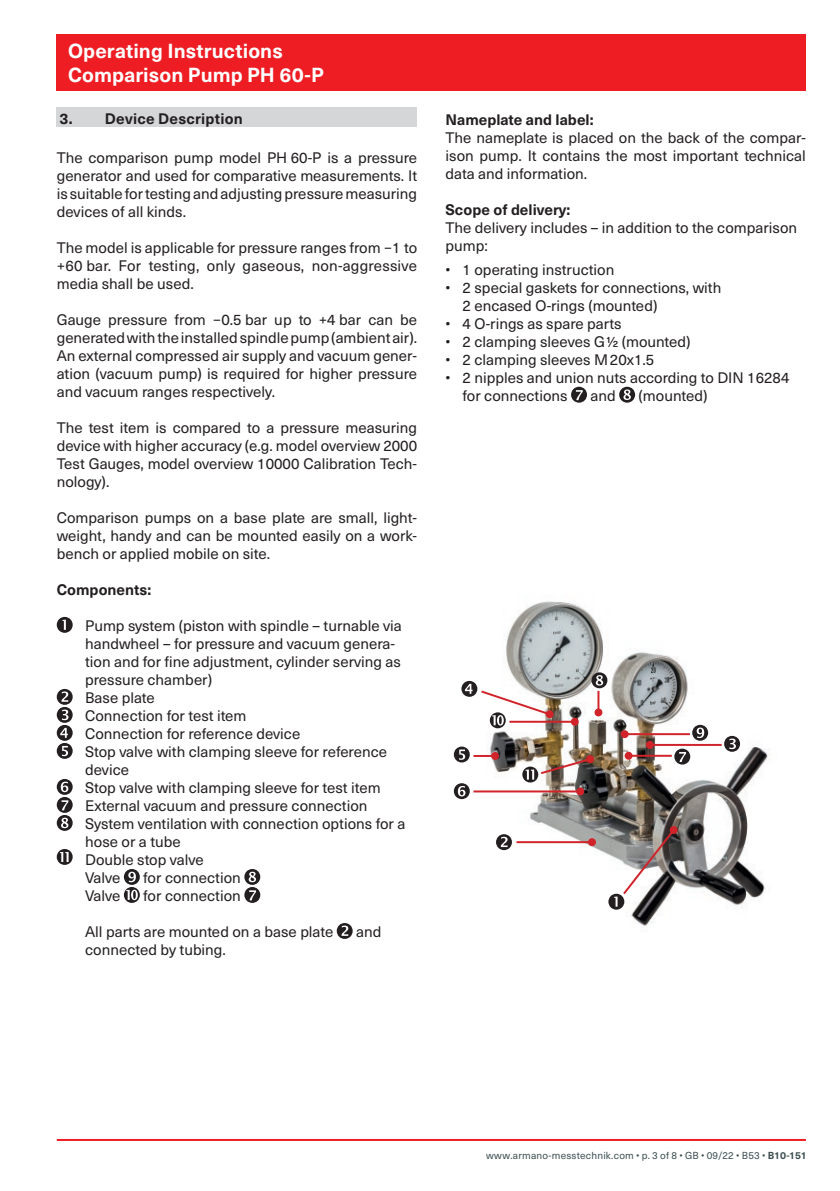
<style>
.page{position:relative;width:840px;height:1191px;background:#fff}
.page>*{position:absolute;margin:0;border:0;box-sizing:border-box;transform-origin:0 0}
.t1{font:700 20px/24px "Neue Haas Unica W1 G";letter-spacing:.005em;color:#fff}
.t2{font:15px/18px "Neue Haas Unica W1 G";color:#231f20;text-align:justify}
.t3{font:700 15px "Neue Haas Unica W1 G";color:#231f20}
.t4{font:10px "Neue Haas Unica W1 G";letter-spacing:.02em;color:#3d4f51}
.s1{font-weight:700}
</style>
<div class="page">
<hr style="left:57px;top:1139px;width:748px;height:2px;background:#ee1d23">
<div style="left:57px;top:34px;width:748px;height:57px;background:#ee1d23"></div>
<div style="left:57px;top:107px;width:360px;height:20px;background:#d5d6d8"></div>
<svg style="left:57px;top:617px;width:16px;height:16px"></svg>
<svg style="left:57px;top:689px;width:16px;height:70px"></svg>
<svg style="left:57px;top:779px;width:16px;height:52px"></svg>
<svg style="left:57px;top:849px;width:16px;height:16px"></svg>
<svg style="left:124px;top:869px;width:16px;height:34px"></svg>
<svg style="left:244px;top:869px;width:16px;height:34px"></svg>
<svg style="left:336px;top:923px;width:16px;height:16px"></svg>
<svg style="left:571px;top:387px;width:15px;height:16px"></svg>
<svg style="left:619px;top:387px;width:15px;height:16px"></svg>
<img style="left:478px;top:601px;width:292px;height:325px">
<svg style="left:608px;top:825px;width:69px;height:84px"></svg>
<svg style="left:723px;top:736px;width:16px;height:16px"></svg>
<svg style="left:453px;top:746px;width:16px;height:16px"></svg>
<svg style="left:674px;top:748px;width:15px;height:16px"></svg>
<hr style="left:473px;top:755px;width:22px;height:2px;background:#d1232a">
<div style="left:491px;top:752px;width:7px;height:8px;background:#d1232a;border-radius:50%"></div>
<hr style="left:628px;top:755px;width:43px;height:2px;background:#d1232a">
<div style="left:624px;top:752px;width:8px;height:7px;background:#d1232a;border-radius:50%"></div>
<hr style="left:649px;top:744px;width:72px;height:2px;background:#d1232a">
<div style="left:645px;top:741px;width:8px;height:8px;background:#d1232a;border-radius:50%"></div>
<svg style="left:453px;top:783px;width:16px;height:16px"></svg>
<hr style="left:473px;top:790px;width:107px;height:2px;background:#d1232a">
<div style="left:576px;top:787px;width:8px;height:8px;background:#d1232a;border-radius:50%"></div>
<svg style="left:591px;top:672px;width:16px;height:16px"></svg>
<hr style="left:597px;top:691px;width:2px;height:21px;background:#d1232a">
<div style="left:594px;top:708px;width:8px;height:8px;background:#d1232a;border-radius:50%"></div>
<svg style="left:461px;top:681px;width:92px;height:47px"></svg>
<hr style="left:509px;top:721px;width:65px;height:1px;background:#d1232a">
<div style="left:570px;top:718px;width:8px;height:7px;background:#d1232a;border-radius:50%"></div>
<svg style="left:691px;top:725px;width:16px;height:15px"></svg>
<hr style="left:624px;top:733px;width:65px;height:2px;background:#d1232a">
<div style="left:620px;top:730px;width:8px;height:8px;background:#d1232a;border-radius:50%"></div>
<svg style="left:495px;top:834px;width:16px;height:16px"></svg>
<hr style="left:516px;top:841px;width:75px;height:2px;background:#d1232a">
<div style="left:587px;top:838px;width:8px;height:8px;background:#d1232a;border-radius:50%"></div>
<svg style="left:522px;top:754px;width:72px;height:28px"></svg>
<h1 class="t1" style="left:68px;top:38px;width:257px">Operating Instructions<br>Comparison Pump PH 60-P</h1>
<p class="t3" style="left:60px;top:107px;width:185px">3. Device Description</p>
<p class="t2" style="left:57px;top:147px;width:362px">The comparison pump model PH 60-P is a pressure generator and used for comparative measurements. It is suitable for testing and adjusting pressure measuring devices of all kinds.</p>
<p class="t2" style="left:57px;top:237px;width:362px">The model is applicable for pressure ranges from −1 to +60 bar. For testing, only gaseous, non-aggressive media shall be used.</p>
<p class="t2" style="left:57px;top:309px;width:362px">Gauge pressure from −0.5 bar up to +4 bar can be generated with the installed spindle pump (ambient air).<br>An external compressed air supply and vacuum gener&shy;ation (vacuum pump) is required for higher pressure and vacuum ranges respectively.</p>
<p class="t2" style="left:57px;top:417px;width:362px">The test item is compared to a pressure measuring device with higher accuracy (e.g. model overview 2000<br>Test Gauges, model overview 10000 Calibration Tech&shy;nology).</p>
<p class="t2" style="left:57px;top:507px;width:362px">Comparison pumps on a base plate are small, light&shy;weight, handy and can be mounted easily on a work&shy;bench or applied mobile on site.</p>
<p class="t3" style="left:57px;top:578px;width:96px">Components:</p>
<p class="t2" style="left:85px;top:615px;width:321px;text-align:left">Pump system (piston with spindle – turnable via handwheel – for pressure and vacuum genera&shy;tion and for fine adjustment, cylinder serving as pressure chamber)<br>Base plate<br>Connection for test item<br>Connection for reference device<br>Stop valve with clamping sleeve for reference device<br>Stop valve with clamping sleeve for test item<br>External vacuum and pressure connection<br>System ventilation with connection options for a hose or a tube<br>Double stop valve<br>Valve</p>
<p class="t2" style="left:143px;top:867px;width:99px">for connection</p>
<p class="t2" style="left:85px;top:885px;width:37px">Valve</p>
<p class="t2" style="left:143px;top:885px;width:99px">for connection</p>
<p class="t2" style="left:85px;top:921px;width:249px">All parts are mounted on a base plate</p>
<p class="t2" style="left:356px;top:921px;width:27px">and</p>
<p class="t2" style="left:85px;top:939px;width:142px">connected by tubing.</p>
<p class="t3" style="left:445px;top:108px;width:149px">Nameplate and label:</p>
<p class="t2" style="left:445px;top:128px;width:362px">The nameplate is placed on the back of the compar&shy;ison pump. It contains the most important technical data and information.</p>
<p class="t3" style="left:445px;top:198px;width:126px">Scope of delivery:</p>
<p class="t2" style="left:445px;top:218px;width:353px">The delivery includes – in addition to the comparison pump:</p>
<p class="t2" style="left:445px;top:259px;width:170px">• 1 operating instruction</p>
<p class="t2" style="left:462px;top:277px;width:260px;text-indent:-17px">• 2 special gaskets for connections, with<br>2 encased O-rings (mounted)</p>
<p class="t2" style="left:445px;top:313px;width:177px">• 4 O-rings as spare parts</p>
<p class="t2" style="left:445px;top:331px;width:246px">• 2 clamping sleeves G1/2 (mounted)</p>
<p class="t2" style="left:445px;top:349px;width:210px">• 2 clamping sleeves M20x1.5</p>
<p class="t2" style="left:462px;top:367px;width:328px;text-indent:-17px">• 2 nipples and union nuts according to DIN 16284 for connections</p>
<p class="t2" style="left:590px;top:385px;width:27px">and</p>
<p class="t2" style="left:638px;top:385px;width:70px">(mounted)</p>
<p class="t4" style="left:485px;top:1148px;width:322px">www.armano-messtechnik.com • p. 3 of 8 • GB • 09/22 • B53 • <span class="s1">B10-151</span></p>
</div>
